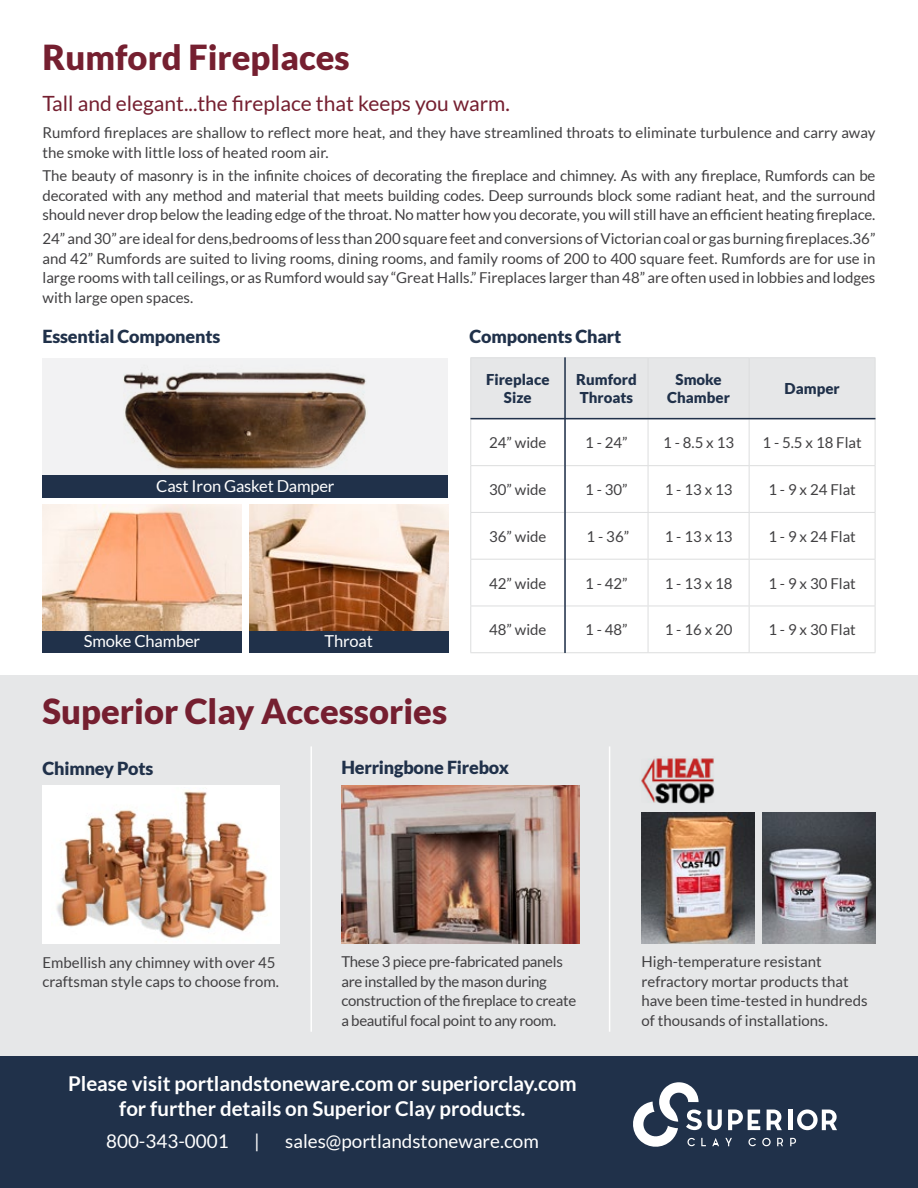
<style>
.page{position:relative;width:918px;height:1188px;background:#fff}
.page>*{position:absolute;margin:0;border:0;box-sizing:border-box;transform-origin:0 0}
.t1{font:900 34.5px "Lato";color:#751f30}
.t2{font:21px "Lato";color:#751f30}
.t3{font:700 20.4px/24.6px "Lato";color:#fff;text-align:center}
.t4{font:18.9px "Lato";color:#fff}
.t5{font:900 18px "Lato";letter-spacing:-.01em;color:#20314a}
.t6{font:16.5px "Lato";letter-spacing:-.01em;color:#fff}
.t7{font:15px/19.5px "Lato";color:#414042}
.t8{font:15px/19.5px "Lato";letter-spacing:-.02em;color:#414042}
.t9{font:900 15px/18px "Lato";color:#20314a;text-align:center}
</style>
<div class="page">
<div style="left:0;top:675px;width:918px;height:382px;background:#e6e7e8"></div>
<div style="left:0;top:1057px;width:918px;height:131px;background:#20314a"></div>
<img style="left:43px;top:505px;width:199px;height:126px">
<img style="left:249px;top:505px;width:199px;height:126px">
<div style="left:43px;top:631px;width:199px;height:22px;background:#20314a"></div>
<div style="left:249px;top:631px;width:199px;height:22px;background:#20314a"></div>
<div style="left:471px;top:358px;width:404px;height:60px;background:#e6e7e8"></div>
<hr style="left:470px;top:357px;width:95px;height:1px;background:#dcddde">
<hr style="left:470px;top:358px;width:1px;height:61px;background:#dcddde">
<hr style="left:565px;top:357px;width:83px;height:1px;background:#dcddde">
<hr style="left:648px;top:357px;width:101px;height:1px;background:#dcddde">
<hr style="left:648px;top:358px;width:1px;height:61px;background:#dcddde">
<hr style="left:749px;top:357px;width:126px;height:1px;background:#dcddde">
<hr style="left:749px;top:358px;width:1px;height:61px;background:#dcddde">
<hr style="left:875px;top:358px;width:1px;height:61px;background:#dcddde">
<hr style="left:470px;top:419px;width:95px;height:1px;background:#dcddde">
<hr style="left:470px;top:419px;width:1px;height:46px;background:#dcddde">
<hr style="left:565px;top:419px;width:83px;height:1px;background:#dcddde">
<hr style="left:648px;top:419px;width:101px;height:1px;background:#dcddde">
<hr style="left:648px;top:419px;width:1px;height:46px;background:#dcddde">
<hr style="left:749px;top:419px;width:126px;height:1px;background:#dcddde">
<hr style="left:749px;top:419px;width:1px;height:46px;background:#dcddde">
<hr style="left:875px;top:419px;width:1px;height:46px;background:#dcddde">
<hr style="left:470px;top:465px;width:95px;height:1px;background:#dcddde">
<hr style="left:470px;top:466px;width:1px;height:46px;background:#dcddde">
<hr style="left:565px;top:465px;width:83px;height:1px;background:#dcddde">
<hr style="left:648px;top:465px;width:101px;height:1px;background:#dcddde">
<hr style="left:648px;top:466px;width:1px;height:46px;background:#dcddde">
<hr style="left:749px;top:465px;width:126px;height:1px;background:#dcddde">
<hr style="left:749px;top:466px;width:1px;height:46px;background:#dcddde">
<hr style="left:875px;top:466px;width:1px;height:46px;background:#dcddde">
<hr style="left:470px;top:512px;width:95px;height:1px;background:#dcddde">
<hr style="left:470px;top:513px;width:1px;height:46px;background:#dcddde">
<hr style="left:565px;top:512px;width:83px;height:1px;background:#dcddde">
<hr style="left:648px;top:512px;width:101px;height:1px;background:#dcddde">
<hr style="left:648px;top:513px;width:1px;height:46px;background:#dcddde">
<hr style="left:749px;top:512px;width:126px;height:1px;background:#dcddde">
<hr style="left:749px;top:513px;width:1px;height:46px;background:#dcddde">
<hr style="left:875px;top:513px;width:1px;height:46px;background:#dcddde">
<hr style="left:470px;top:559px;width:95px;height:1px;background:#dcddde">
<hr style="left:470px;top:560px;width:1px;height:46px;background:#dcddde">
<hr style="left:565px;top:559px;width:83px;height:1px;background:#dcddde">
<hr style="left:648px;top:559px;width:101px;height:1px;background:#dcddde">
<hr style="left:648px;top:560px;width:1px;height:46px;background:#dcddde">
<hr style="left:749px;top:559px;width:126px;height:1px;background:#dcddde">
<hr style="left:749px;top:560px;width:1px;height:46px;background:#dcddde">
<hr style="left:875px;top:560px;width:1px;height:46px;background:#dcddde">
<hr style="left:470px;top:606px;width:95px;height:1px;background:#dcddde">
<hr style="left:470px;top:606px;width:1px;height:46px;background:#dcddde">
<hr style="left:565px;top:606px;width:83px;height:1px;background:#dcddde">
<hr style="left:648px;top:606px;width:101px;height:1px;background:#dcddde">
<hr style="left:648px;top:606px;width:1px;height:46px;background:#dcddde">
<hr style="left:749px;top:606px;width:126px;height:1px;background:#dcddde">
<hr style="left:749px;top:606px;width:1px;height:46px;background:#dcddde">
<hr style="left:875px;top:606px;width:1px;height:46px;background:#dcddde">
<hr style="left:470px;top:652px;width:95px;height:1px;background:#dcddde">
<hr style="left:565px;top:652px;width:83px;height:1px;background:#dcddde">
<hr style="left:648px;top:652px;width:101px;height:1px;background:#dcddde">
<hr style="left:749px;top:652px;width:126px;height:1px;background:#dcddde">
<hr style="left:788px;top:1110px;width:4px;height:20px;background:#fff">
<svg style="left:797px;top:1109px;width:40px;height:21px"></svg>
<svg style="left:790px;top:1138px;width:6px;height:8px"></svg>
<svg style="left:633px;top:1082px;width:150px;height:65px"></svg>
<img style="left:341px;top:785px;width:238px;height:158px">
<img style="left:642px;top:812px;width:112px;height:131px">
<img style="left:763px;top:812px;width:112px;height:131px">
<img style="left:641px;top:758px;width:74px;height:46px">
<svg style="left:43px;top:358px;width:405px;height:118px;fill:#f2f2f3"></svg>
<div style="left:43px;top:476px;width:405px;height:22px;background:#20314a"></div>
<div style="left:43px;top:785px;width:237px;height:158px;background:#fff"></div>
<img style="left:56px;top:790px;width:211px;height:152px">
<hr style="left:310px;top:746px;width:2px;height:286px;background:#fff">
<hr style="left:609px;top:746px;width:1px;height:286px;background:#fff">
<hr style="left:564px;top:357px;width:2px;height:296px;background:#20314a">
<hr style="left:470px;top:418px;width:405px;height:1px;background:#20314a">
<h1 class="t1" style="left:43px;top:37px;width:309px">Rumford Fireplaces</h1>
<h2 class="t2" style="left:43px;top:92px;width:469px">Tall and elegant...the fireplace that keeps you warm.</h2>
<p class="t7" style="left:43px;top:123px;width:834px">Rumford fireplaces are shallow to reflect more heat, and they have streamlined throats to eliminate turbulence and carry away the smoke with little loss of heated room air.</p>
<p class="t7" style="left:43px;top:166px;width:834px;text-align:justify">The beauty of masonry is in the infinite choices of decorating the fireplace and chimney. As with any fireplace, Rumfords can be decorated with any method and material that meets building codes. Deep surrounds block some radiant heat, and the surround should never drop below the leading edge of the throat. No matter how you decorate, you will still have an efficient heating fireplace.</p>
<p class="t7" style="left:43px;top:229px;width:834px;text-align:justify">24” and 30” are ideal for dens,bedrooms of less than 200 square feet and conversions of Victorian coal or gas burning fireplaces.36” and 42” Rumfords are suited to living rooms, dining rooms, and family rooms of 200 to 400 square feet. Rumfords are for use in large rooms with tall ceilings, or as Rumford would say “Great Halls.” Fireplaces larger than 48” are often used in lobbies and lodges with large open spaces.</p>
<p class="t5" style="left:43px;top:326px;width:179px">Essential Components</p>
<p class="t6" style="left:156px;top:477px;width:180px">Cast Iron Gasket Damper</p>
<p class="t6" style="left:84px;top:632px;width:118px">Smoke Chamber</p>
<p class="t6" style="left:325px;top:632px;width:50px">Throat</p>
<p class="t5" style="left:470px;top:326px;width:153px">Components Chart</p>
<p class="t9" style="left:486px;top:371px;width:65px">Fireplace<br>Size</p>
<p class="t9" style="left:576px;top:371px;width:62px;text-align:left">Rumford<br>Throats</p>
<p class="t9" style="left:667px;top:371px;width:64px">Smoke<br>Chamber</p>
<p class="t9" style="left:785px;top:380px;width:57px">Damper</p>
<p class="t7" style="left:489px;top:433px;width:59px">24” wide</p>
<p class="t7" style="left:585px;top:433px;width:44px">1 - 24”</p>
<p class="t7" style="left:663px;top:433px;width:73px">1 - 8.5 x 13</p>
<p class="t7" style="left:762px;top:433px;width:101px">1 - 5.5 x 18 Flat</p>
<p class="t7" style="left:489px;top:480px;width:59px">30” wide</p>
<p class="t7" style="left:585px;top:480px;width:44px">1 - 30”</p>
<p class="t7" style="left:665px;top:480px;width:69px">1 - 13 x 13</p>
<p class="t7" style="left:768px;top:480px;width:89px">1 - 9 x 24 Flat</p>
<p class="t7" style="left:489px;top:527px;width:59px">36” wide</p>
<p class="t7" style="left:587px;top:527px;width:44px">1 - 36”</p>
<p class="t7" style="left:665px;top:527px;width:69px">1 - 13 x 13</p>
<p class="t7" style="left:768px;top:527px;width:89px">1 - 9 x 24 Flat</p>
<p class="t7" style="left:489px;top:573px;width:59px">42” wide</p>
<p class="t7" style="left:585px;top:573px;width:44px">1 - 42”</p>
<p class="t7" style="left:665px;top:573px;width:69px">1 - 13 x 18</p>
<p class="t7" style="left:768px;top:573px;width:89px">1 - 9 x 30 Flat</p>
<p class="t7" style="left:489px;top:620px;width:59px">48” wide</p>
<p class="t7" style="left:585px;top:620px;width:44px">1 - 48”</p>
<p class="t7" style="left:665px;top:620px;width:69px">1 - 16 x 20</p>
<p class="t7" style="left:768px;top:620px;width:89px">1 - 9 x 30 Flat</p>
<h1 class="t1" style="left:43px;top:691px;width:406px">Superior Clay Accessories</h1>
<p class="t5" style="left:341px;top:757px;width:169px">Herringbone Firebox</p>
<p class="t5" style="left:43px;top:758px;width:112px">Chimney Pots</p>
<p class="t7" style="left:43px;top:953px;width:238px">Embellish any chimney with over 45 craftsman style caps to choose from.</p>
<p class="t8" style="left:341px;top:952px;width:236px">These 3 piece pre-fabricated panels are installed by the mason during construction of the fireplace to create a beautiful focal point to any room.</p>
<p class="t7" style="left:642px;top:952px;width:228px">High-temperature resistant refractory mortar products that have been time-tested in hundreds of thousands of installations.</p>
<h3 class="t3" style="left:68px;top:1071px;width:510px">Please visit portlandstoneware.com or superiorclay.com for further details on Superior Clay products.</h3>
<p class="t4" style="left:106px;top:1131px;width:124px">800-343-0001</p>
<p class="t4" style="left:254px;top:1131px;width:7px">|</p>
<p class="t4" style="left:285px;top:1131px;width:255px">sales@portlandstoneware.com</p>
</div>
